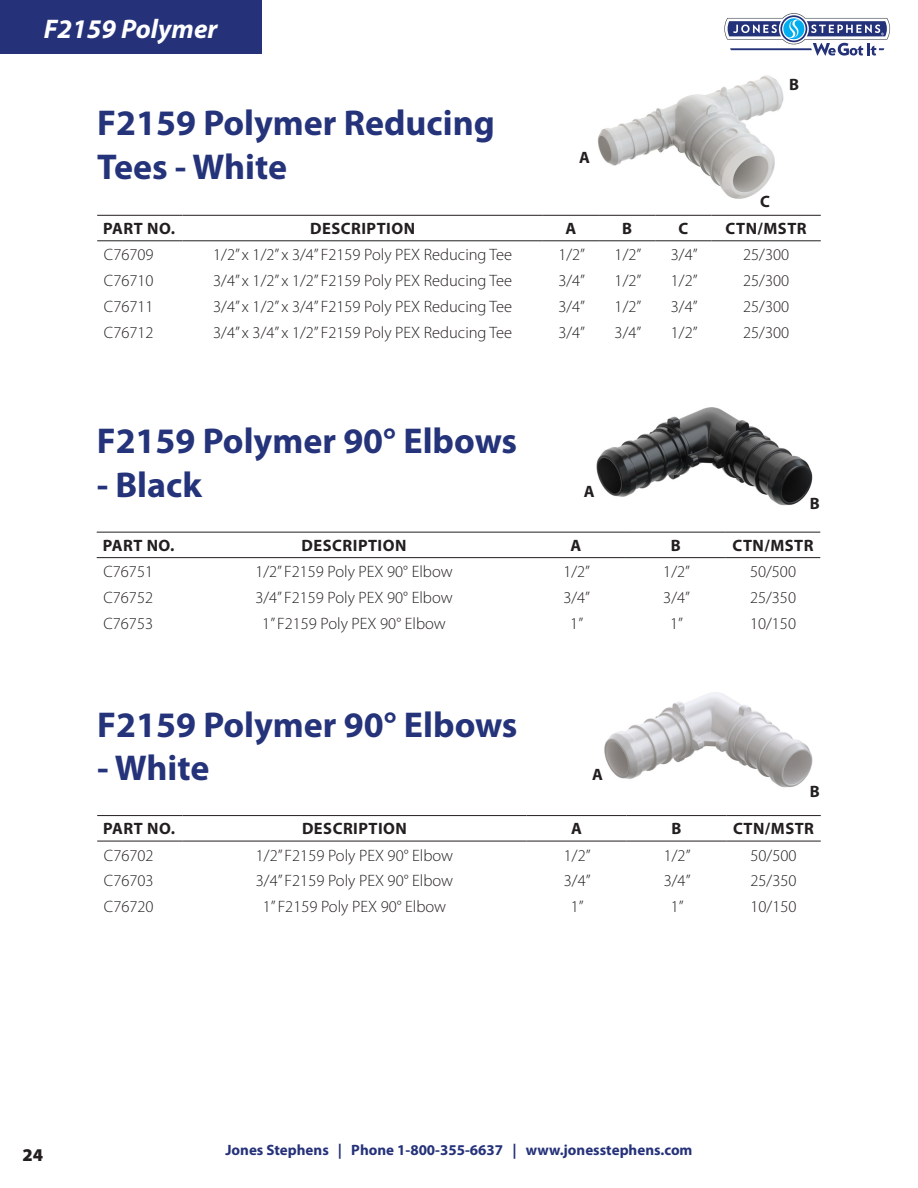
<style>
.page{position:relative;width:918px;height:1188px;background:#fff}
.page>*{position:absolute;margin:0;border:0;box-sizing:border-box;transform-origin:0 0}
.Part_Name{font:700 36px/43.2px "Myriad Pro";color:#24337a}
.t1{font:italic 700 27px "Myriad Pro";color:#fff}
.t2{font:900 18px "Myriad Pro";color:#231f20}
.t3{font:300 16.5px "Myriad Pro";color:#231f20}
.t4{font:700 16.5px "Myriad Pro";letter-spacing:.03em;color:#231f20}
.t5{font:700 15px "Myriad Pro";color:#253279}
</style>
<div class="page">
<div style="left:0;top:0;width:261px;height:54px;background:#253279"></div>
<svg style="left:724px;top:13px;width:167px;height:43px"></svg>
<img style="left:598px;top:75px;width:186px;height:124px">
<hr style="left:97px;top:215px;width:86px;height:1px;background:#231f20">
<hr style="left:183px;top:215px;width:360px;height:1px;background:#231f20">
<hr style="left:543px;top:215px;width:56px;height:1px;background:#231f20">
<hr style="left:599px;top:215px;width:56px;height:1px;background:#231f20">
<hr style="left:655px;top:215px;width:57px;height:1px;background:#231f20">
<hr style="left:712px;top:215px;width:109px;height:1px;background:#231f20">
<hr style="left:97px;top:240px;width:86px;height:1px;background:#231f20">
<hr style="left:183px;top:240px;width:360px;height:1px;background:#231f20">
<hr style="left:543px;top:240px;width:56px;height:1px;background:#231f20">
<hr style="left:599px;top:240px;width:56px;height:1px;background:#231f20">
<hr style="left:655px;top:240px;width:57px;height:1px;background:#231f20">
<hr style="left:712px;top:240px;width:109px;height:1px;background:#231f20">
<img style="left:596px;top:407px;width:217px;height:99px">
<hr style="left:97px;top:532px;width:85px;height:1px;background:#231f20">
<hr style="left:182px;top:532px;width:344px;height:1px;background:#231f20">
<hr style="left:526px;top:532px;width:100px;height:1px;background:#231f20">
<hr style="left:626px;top:532px;width:100px;height:1px;background:#231f20">
<hr style="left:726px;top:532px;width:94px;height:1px;background:#231f20">
<hr style="left:97px;top:557px;width:85px;height:1px;background:#231f20">
<hr style="left:182px;top:557px;width:344px;height:1px;background:#231f20">
<hr style="left:526px;top:557px;width:100px;height:1px;background:#231f20">
<hr style="left:626px;top:557px;width:100px;height:1px;background:#231f20">
<hr style="left:726px;top:557px;width:94px;height:1px;background:#231f20">
<img style="left:604px;top:692px;width:209px;height:96px">
<hr style="left:97px;top:815px;width:86px;height:1px;background:#231f20">
<hr style="left:183px;top:815px;width:344px;height:1px;background:#231f20">
<hr style="left:526px;top:815px;width:100px;height:1px;background:#231f20">
<hr style="left:626px;top:815px;width:100px;height:1px;background:#231f20">
<hr style="left:726px;top:815px;width:95px;height:1px;background:#231f20">
<hr style="left:97px;top:841px;width:86px;height:1px;background:#231f20">
<hr style="left:183px;top:841px;width:344px;height:1px;background:#231f20">
<hr style="left:526px;top:841px;width:100px;height:1px;background:#231f20">
<hr style="left:626px;top:841px;width:100px;height:1px;background:#231f20">
<hr style="left:726px;top:841px;width:95px;height:1px;background:#231f20">
<p class="t1" style="left:44px;top:11px;width:175px">F2159 Polymer</p>
<p class="Part_Name" style="left:97px;top:100px;width:399px">F2159 Polymer Reducing<br>Tees - White</p>
<p class="t4" style="left:579px;top:146px;width:12px">A</p>
<p class="t4" style="left:789px;top:73px;width:11px">B</p>
<p class="t4" style="left:760px;top:191px;width:11px">C</p>
<p class="t4" style="left:103px;top:217px;width:73px">PART NO.</p>
<p class="t4" style="left:310px;top:217px;width:107px">DESCRIPTION</p>
<p class="t4" style="left:566px;top:217px;width:12px">A</p>
<p class="t4" style="left:622px;top:217px;width:11px">B</p>
<p class="t4" style="left:679px;top:217px;width:11px">C</p>
<p class="t4" style="left:726px;top:217px;width:83px">CTN/MSTR</p>
<p class="t3" style="left:104px;top:246px;width:51px">C76709</p>
<p class="t3" style="left:213px;top:246px;width:300px">1/2” x 1/2” x 3/4” F2159 Poly PEX Reducing Tee</p>
<p class="t3" style="left:558px;top:246px;width:28px">1/2”</p>
<p class="t3" style="left:615px;top:246px;width:28px">1/2”</p>
<p class="t3" style="left:671px;top:246px;width:28px">3/4”</p>
<p class="t3" style="left:743px;top:246px;width:48px">25/300</p>
<p class="t3" style="left:104px;top:272px;width:51px">C76710</p>
<p class="t3" style="left:213px;top:272px;width:300px">3/4” x 1/2” x 1/2” F2159 Poly PEX Reducing Tee</p>
<p class="t3" style="left:558px;top:272px;width:28px">3/4”</p>
<p class="t3" style="left:615px;top:272px;width:28px">1/2”</p>
<p class="t3" style="left:671px;top:272px;width:28px">1/2”</p>
<p class="t3" style="left:743px;top:272px;width:48px">25/300</p>
<p class="t3" style="left:104px;top:297px;width:51px">C76711</p>
<p class="t3" style="left:213px;top:297px;width:300px">3/4” x 1/2” x 3/4” F2159 Poly PEX Reducing Tee</p>
<p class="t3" style="left:558px;top:297px;width:28px">3/4”</p>
<p class="t3" style="left:615px;top:297px;width:28px">1/2”</p>
<p class="t3" style="left:671px;top:297px;width:28px">3/4”</p>
<p class="t3" style="left:743px;top:297px;width:48px">25/300</p>
<p class="t3" style="left:104px;top:323px;width:51px">C76712</p>
<p class="t3" style="left:213px;top:323px;width:300px">3/4” x 3/4” x 1/2” F2159 Poly PEX Reducing Tee</p>
<p class="t3" style="left:558px;top:323px;width:28px">3/4”</p>
<p class="t3" style="left:615px;top:323px;width:28px">3/4”</p>
<p class="t3" style="left:671px;top:323px;width:28px">1/2”</p>
<p class="t3" style="left:743px;top:323px;width:48px">25/300</p>
<p class="Part_Name" style="left:97px;top:419px;width:422px">F2159 Polymer 90° Elbows</p>
<p class="Part_Name" style="left:97px;top:462px;width:107px">- Black</p>
<p class="t4" style="left:584px;top:480px;width:12px">A</p>
<p class="t4" style="left:810px;top:492px;width:11px">B</p>
<p class="t4" style="left:103px;top:534px;width:73px">PART NO.</p>
<p class="t4" style="left:302px;top:534px;width:107px">DESCRIPTION</p>
<p class="t4" style="left:571px;top:534px;width:12px">A</p>
<p class="t4" style="left:671px;top:534px;width:11px">B</p>
<p class="t4" style="left:733px;top:534px;width:83px">CTN/MSTR</p>
<p class="t3" style="left:103px;top:563px;width:51px">C76751</p>
<p class="t3" style="left:255px;top:563px;width:199px">1/2” F2159 Poly PEX 90° Elbow</p>
<p class="t3" style="left:563px;top:563px;width:28px">1/2”</p>
<p class="t3" style="left:663px;top:563px;width:28px">1/2”</p>
<p class="t3" style="left:750px;top:563px;width:48px">50/500</p>
<p class="t3" style="left:103px;top:588px;width:51px">C76752</p>
<p class="t3" style="left:255px;top:588px;width:199px">3/4” F2159 Poly PEX 90° Elbow</p>
<p class="t3" style="left:563px;top:588px;width:28px">3/4”</p>
<p class="t3" style="left:663px;top:588px;width:28px">3/4”</p>
<p class="t3" style="left:750px;top:588px;width:48px">25/350</p>
<p class="t3" style="left:103px;top:614px;width:51px">C76753</p>
<p class="t3" style="left:262px;top:614px;width:185px">1” F2159 Poly PEX 90° Elbow</p>
<p class="t3" style="left:570px;top:614px;width:14px">1”</p>
<p class="t3" style="left:670px;top:614px;width:14px">1”</p>
<p class="t3" style="left:750px;top:614px;width:48px">10/150</p>
<p class="Part_Name" style="left:97px;top:702px;width:422px">F2159 Polymer 90° Elbows</p>
<p class="Part_Name" style="left:97px;top:745px;width:114px">- White</p>
<p class="t4" style="left:592px;top:763px;width:12px">A</p>
<p class="t4" style="left:810px;top:781px;width:11px">B</p>
<p class="t4" style="left:103px;top:818px;width:73px">PART NO.</p>
<p class="t4" style="left:302px;top:818px;width:107px">DESCRIPTION</p>
<p class="t4" style="left:571px;top:818px;width:12px">A</p>
<p class="t4" style="left:671px;top:818px;width:11px">B</p>
<p class="t4" style="left:733px;top:818px;width:83px">CTN/MSTR</p>
<p class="t3" style="left:104px;top:846px;width:51px">C76702</p>
<p class="t3" style="left:256px;top:846px;width:199px">1/2” F2159 Poly PEX 90° Elbow</p>
<p class="t3" style="left:564px;top:846px;width:28px">1/2”</p>
<p class="t3" style="left:664px;top:846px;width:28px">1/2”</p>
<p class="t3" style="left:751px;top:846px;width:48px">50/500</p>
<p class="t3" style="left:104px;top:872px;width:51px">C76703</p>
<p class="t3" style="left:256px;top:872px;width:199px">3/4” F2159 Poly PEX 90° Elbow</p>
<p class="t3" style="left:564px;top:872px;width:28px">3/4”</p>
<p class="t3" style="left:664px;top:872px;width:28px">3/4”</p>
<p class="t3" style="left:751px;top:872px;width:48px">25/350</p>
<p class="t3" style="left:104px;top:898px;width:51px">C76720</p>
<p class="t3" style="left:263px;top:898px;width:185px">1” F2159 Poly PEX 90° Elbow</p>
<p class="t3" style="left:571px;top:898px;width:14px">1”</p>
<p class="t3" style="left:671px;top:898px;width:14px">1”</p>
<p class="t3" style="left:751px;top:898px;width:48px">10/150</p>
<p class="t2" style="left:22px;top:1143px;width:22px">24</p>
<p class="t5" style="left:225px;top:1140px;width:469px">Jones Stephens | Phone 1-800-355-6637 | www.jonesstephens.com</p>
</div>
